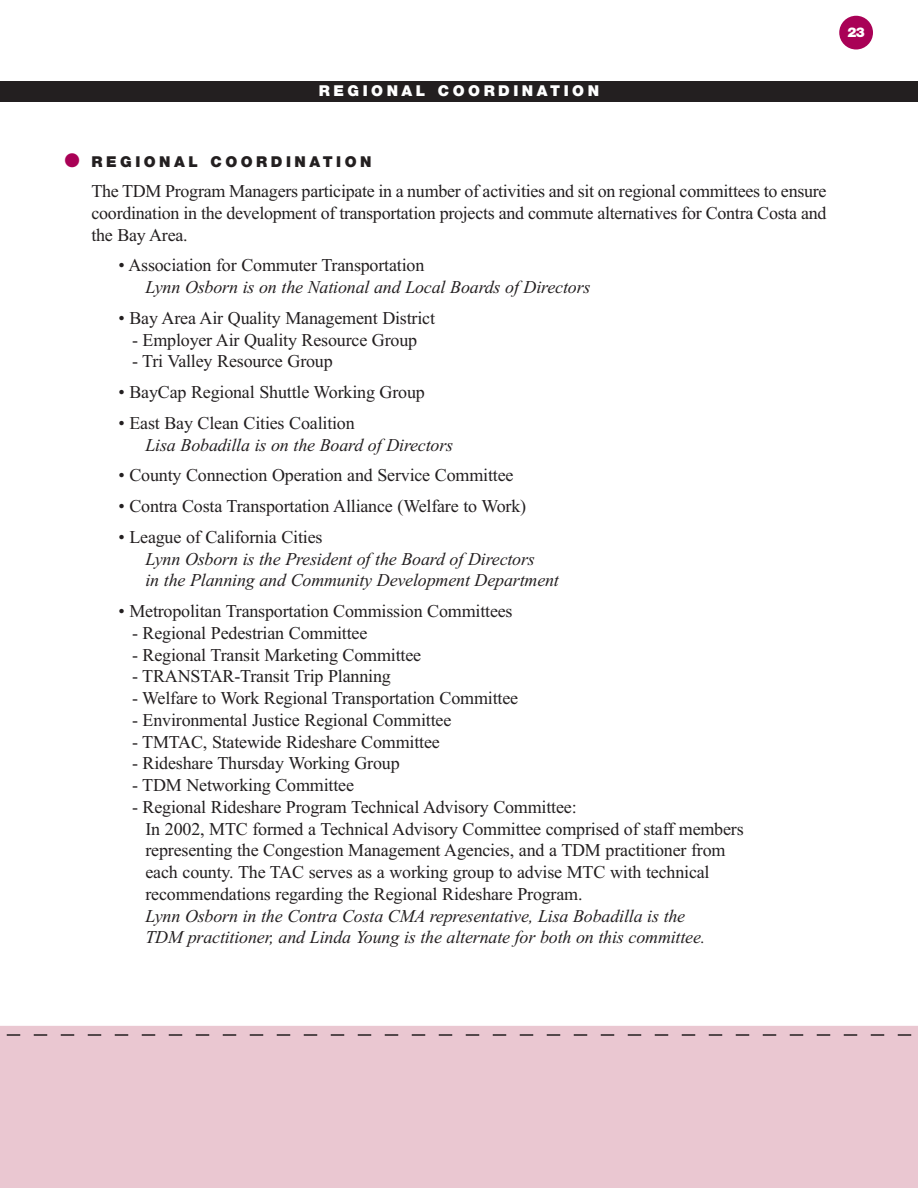
<style>
.page{position:relative;width:918px;height:1188px;background:#fff}
.page>*{position:absolute;margin:0;border:0;box-sizing:border-box;transform-origin:0 0}
.t1{font:18px/21.8px "Times New Roman";letter-spacing:-.01em;color:#231f20;text-align:justify}
.t2{font:italic 18px/21.8px "Times New Roman";letter-spacing:-.01em;color:#231f20}
.t3{font:900 15px "Helvetica Neue";letter-spacing:.235em;color:#231f20}
.t4{font:900 15px "Helvetica Neue";letter-spacing:.235em;color:#fff}
.t5{font:900 13.5px "Helvetica Neue";color:#fff}
.s1{color:#a90156}
</style>
<div class="page">
<div style="left:0;top:1026px;width:918px;height:162px;background:#eac7d1"></div>
<div style="left:0;top:81px;width:918px;height:20px;background:#231f20"></div>
<div style="left:839px;top:16px;width:34px;height:34px;background:#a90156;border-radius:50%"></div>
<svg style="left:0;top:1034px;width:918px;height:2px;background:#9e878d"></svg>
<p class="t4" style="left:319px;top:85px;width:282px">REGIONAL COORDINATION</p>
<p class="t5" style="left:848px;top:27px;width:19px">23</p>
<p class="t3" style="left:64px;top:156px;width:309px"><span class="s1">●</span> REGIONAL COORDINATION</p>
<p class="t1" style="left:92px;top:182px;width:737px">The TDM Program Managers participate in a number of activities and sit on regional committees to ensure coordination in the development of transportation projects and commute alternatives for Contra Costa and the Bay Area.</p>
<p class="t1" style="left:118px;top:256px;width:307px">• Association for Commuter Transportation</p>
<p class="t2" style="left:146px;top:278px;width:447px">Lynn Osborn is on the National and Local Boards of Directors</p>
<p class="t1" style="left:118px;top:309px;width:318px">• Bay Area Air Quality Management District</p>
<p class="t1" style="left:132px;top:331px;width:287px">- Employer Air Quality Resource Group</p>
<p class="t1" style="left:132px;top:352px;width:202px">- Tri Valley Resource Group</p>
<p class="t1" style="left:118px;top:383px;width:308px">• BayCap Regional Shuttle Working Group</p>
<p class="t1" style="left:118px;top:414px;width:238px">• East Bay Clean Cities Coalition</p>
<p class="t2" style="left:146px;top:436px;width:309px">Lisa Bobadilla is on the Board of Directors</p>
<p class="t1" style="left:118px;top:466px;width:396px">• County Connection Operation and Service Committee</p>
<p class="t1" style="left:118px;top:497px;width:409px">• Contra Costa Transportation Alliance (Welfare to Work)</p>
<p class="t1" style="left:118px;top:528px;width:206px">• League of California Cities</p>
<p class="t2" style="left:146px;top:550px;width:415px">Lynn Osborn is the President of the Board of Directors<br>in the Planning and Community Development Department</p>
<p class="t1" style="left:118px;top:602px;width:396px">• Metropolitan Transportation Commission Committees</p>
<p class="t1" style="left:132px;top:624px;width:237px">- Regional Pedestrian Committee</p>
<p class="t1" style="left:132px;top:646px;width:291px">- Regional Transit Marketing Committee</p>
<p class="t1" style="left:132px;top:667px;width:260px">- TRANSTAR-Transit Trip Planning</p>
<p class="t1" style="left:132px;top:689px;width:388px">- Welfare to Work Regional Transportation Committee</p>
<p class="t1" style="left:132px;top:711px;width:321px">- Environmental Justice Regional Committee</p>
<p class="t1" style="left:132px;top:733px;width:309px">- TMTAC, Statewide Rideshare Committee</p>
<p class="t1" style="left:132px;top:754px;width:269px">- Rideshare Thursday Working Group</p>
<p class="t1" style="left:132px;top:776px;width:224px">- TDM Networking Committee</p>
<p class="t1" style="left:146px;top:798px;width:600px;text-align:left;text-indent:-14px">- Regional Rideshare Program Technical Advisory Committee:<br>In 2002, MTC formed a Technical Advisory Committee comprised of staff members representing the Congestion Management Agencies, and a TDM practitioner from each county. The TAC serves as a working group to advise MTC with technical recommendations regarding the Regional Rideshare Program.</p>
<p class="t2" style="left:146px;top:907px;width:561px">Lynn Osborn in the Contra Costa CMA representative, Lisa Bobadilla is the<br>TDM practitioner, and Linda Young is the alternate for both on this committee.</p>
</div>
